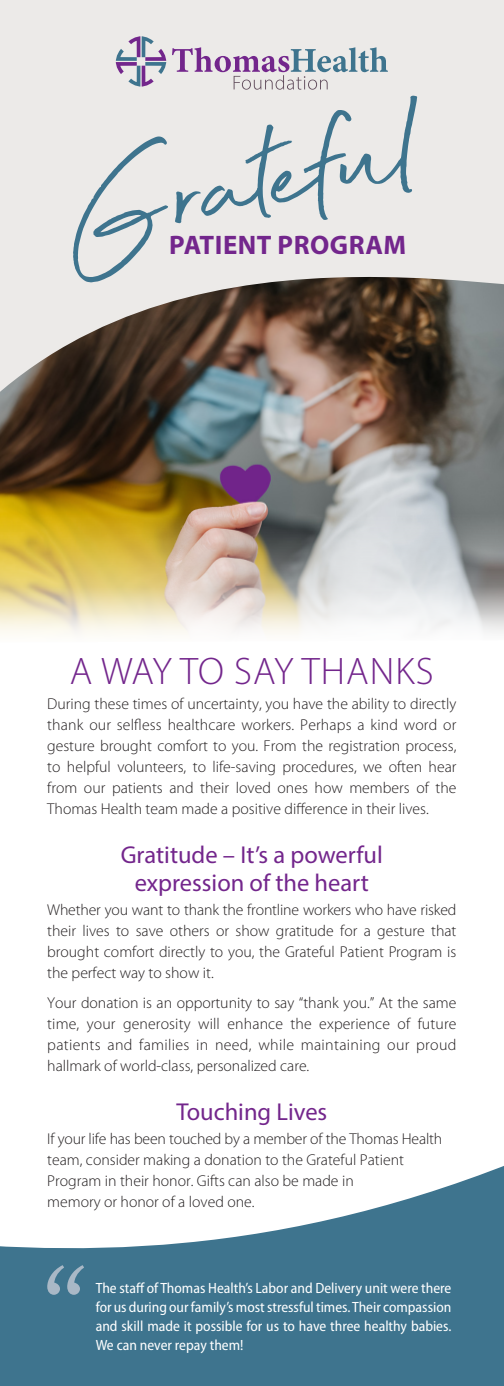
<style>
.page{position:relative;width:504px;height:1386px;background:#fff}
.page>*{position:absolute;margin:0;border:0;box-sizing:border-box;transform-origin:0 0}
.t1{font:300 38.5px "Myriad Pro";letter-spacing:.03em;color:#73268c}
.t2{font:700 26.78px "Myriad Pro";letter-spacing:.02em;color:#73268c}
.t3{font:24.5px/28px "Myriad Pro";color:#73268c;text-align:center}
.t4{font:300 15.75px/21px "Myriad Pro";color:#231f20;text-align:justify}
.t5{font:semi-condensed 14.88px/19.2px "Myriad Pro";color:#fff;text-align:justify}
</style>
<div class="page">
<svg style="left:0;top:1166px;width:504px;height:220px;fill:#3e748e"></svg>
<svg style="left:47px;top:1265px;width:37px;height:30px"></svg>
<svg style="left:0;top:0;width:504px;height:473px;background:#a29b96"></svg>
<svg style="left:172px;top:47px;width:216px;height:43px;background:#c9c4d1"></svg>
<svg style="left:116px;top:36px;width:50px;height:51px;background:#bab5c9"></svg>
<img style="left:0;top:473px;width:504px;height:161px">
<svg style="left:73px;top:96px;width:344px;height:186px;background:#dadddd"></svg>
<p class="t2" style="left:169px;top:228px;width:239px">PATIENT PROGRAM</p>
<p class="t1" style="left:70px;top:648px;width:365px">A WAY TO SAY THANKS</p>
<p class="t4" style="left:47px;top:693px;width:411px">During these times of uncertainty, you have the ability to directly thank our selfless healthcare workers. Perhaps a kind word or gesture brought comfort to you. From the registration process, to helpful volunteers, to life-saving procedures, we often hear from our patients and their loved ones how members of the Thomas Health team made a positive difference in their lives.</p>
<p class="t3" style="left:121px;top:840px;width:264px">Gratitude – It’s a powerful expression of the heart</p>
<p class="t4" style="left:47px;top:899px;width:411px">Whether you want to thank the frontline workers who have risked their lives to save others or show gratitude for a gesture that brought comfort directly to you, the Grateful Patient Program is the perfect way to show it.</p>
<p class="t4" style="left:47px;top:992px;width:411px">Your donation is an opportunity to say “thank you.” At the same time, your generosity will enhance the experience of future patients and families in need, while maintaining our proud hallmark of world-class, personalized care.</p>
<p class="t3" style="left:176px;top:1097px;width:152px">Touching Lives</p>
<p class="t4" style="left:47px;top:1128px;width:397px;text-align:left">If your life has been touched by a member of the Thomas Health team, consider making a donation to the Grateful Patient Program in their honor. Gifts can also be made in<br>memory or honor of a loved one.</p>
<p class="t5" style="left:96px;top:1278px;width:357px">The staff of Thomas Health’s Labor and Delivery unit were there for us during our family’s most stressful times. Their compassion and skill made it possible for us to have three healthy babies.<br>We can never repay them!</p>
</div>
